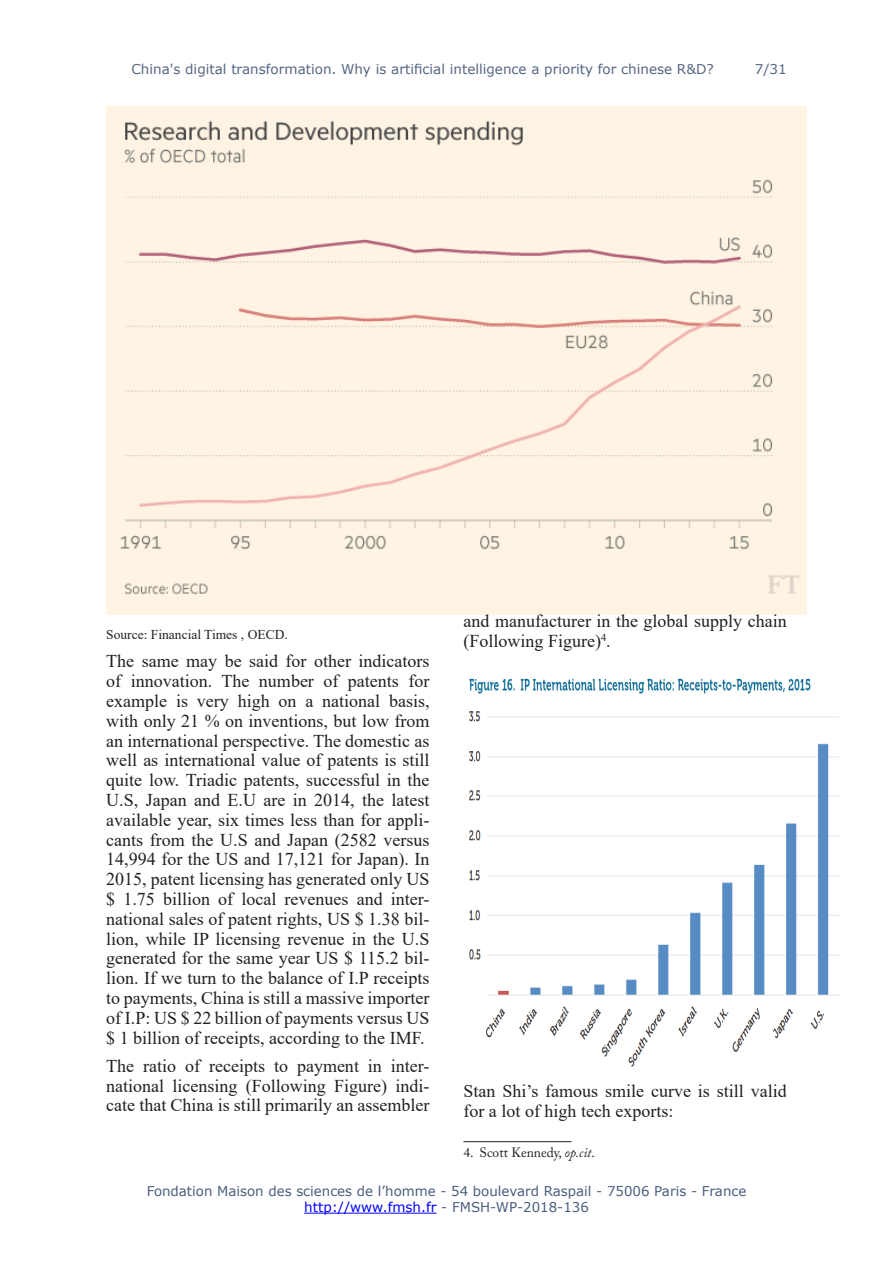
<style>
.page{position:relative;width:893px;height:1263px;background:#fff}
.page>*{position:absolute;margin:0;border:0;box-sizing:border-box;transform-origin:0 0}
.Texte{font:18px/19.8px "Times New Roman";color:#231f20;text-align:justify}
.t1{font:13.5px/16.2px "Verdana";color:#4a5e7f;text-align:center}
.t2{font:13.5px "Verdana";color:#556683}
.Texte-2{font:13.5px "Times New Roman";color:#231f20}
.Note_de_bas_de_page{font:13.5px "Adobe Caslon Pro";color:#231f20}
.s1{font-style:italic}
.s2{color:#00f}
</style>
<div class="page">
<hr style="left:304px;top:1213px;width:133px;height:1px;background:#00f">
<div style="left:106px;top:106px;width:700px;height:509px;background:#fff3e4"></div>
<img style="left:469px;top:678px;width:370px;height:389px">
<hr style="left:463px;top:1141px;width:108px;height:1px;background:#231f20">
<p class="t2" style="left:131px;top:60px;width:584px">China's digital transformation. Why is artificial intelligence a priority for chinese R&amp;D?</p>
<p class="t2" style="left:755px;top:60px;width:33px">7/31</p>
<p class="Texte-2" style="left:106px;top:625px;width:183px">Source: Financial Times , OECD.</p>
<p class="Texte" style="left:106px;top:651px;width:325px">The same may be said for other indicators of innovation. The number of patents for example is very high on a national basis, with only 21 % on inventions, but low from an international perspective. The domestic as well as international value of patents is still quite low. Triadic patents, successful in the U.S, Japan and E.U are in 2014, the latest available year, six times less than for appli&shy;cants from the U.S and Japan (2582 versus 14,994 for the US and 17,121 for Japan). In 2015, patent licensing has generated only US $ 1.75 billion of local revenues and inter&shy;national sales of patent rights, US $ 1.38 bil&shy;lion, while IP licensing revenue in the U.S generated for the same year US $ 115.2 bil&shy;lion. If we turn to the balance of I.P receipts to payments, China is still a massive importer of I.P: US $ 22 billion of payments versus US $ 1 billion of receipts, according to the IMF.</p>
<p class="Texte" style="left:106px;top:1055px;width:325px">The ratio of receipts to payment in inter&shy;national licensing (Following Figure) indi&shy;cate that China is still primarily an assembler</p>
<p class="Texte" style="left:463px;top:611px;width:325px">and manufacturer in the global supply chain (Following Figure)<sup>4</sup>.</p>
<p class="Texte" style="left:463px;top:1080px;width:325px">Stan Shi’s famous smile curve is still valid for a lot of high tech exports:</p>
<p class="Note_de_bas_de_page" style="left:463px;top:1144px;width:133px">4. Scott Kennedy, <span class="s1">op.cit</span>.</p>
<p class="t1" style="left:147px;top:1182px;width:601px">Fondation Maison des sciences de l’homme - 54 boulevard Raspail - 75006 Paris - France <span class="s2">http://www.fmsh.fr</span> - FMSH-WP-2018-136</p>
</div>
